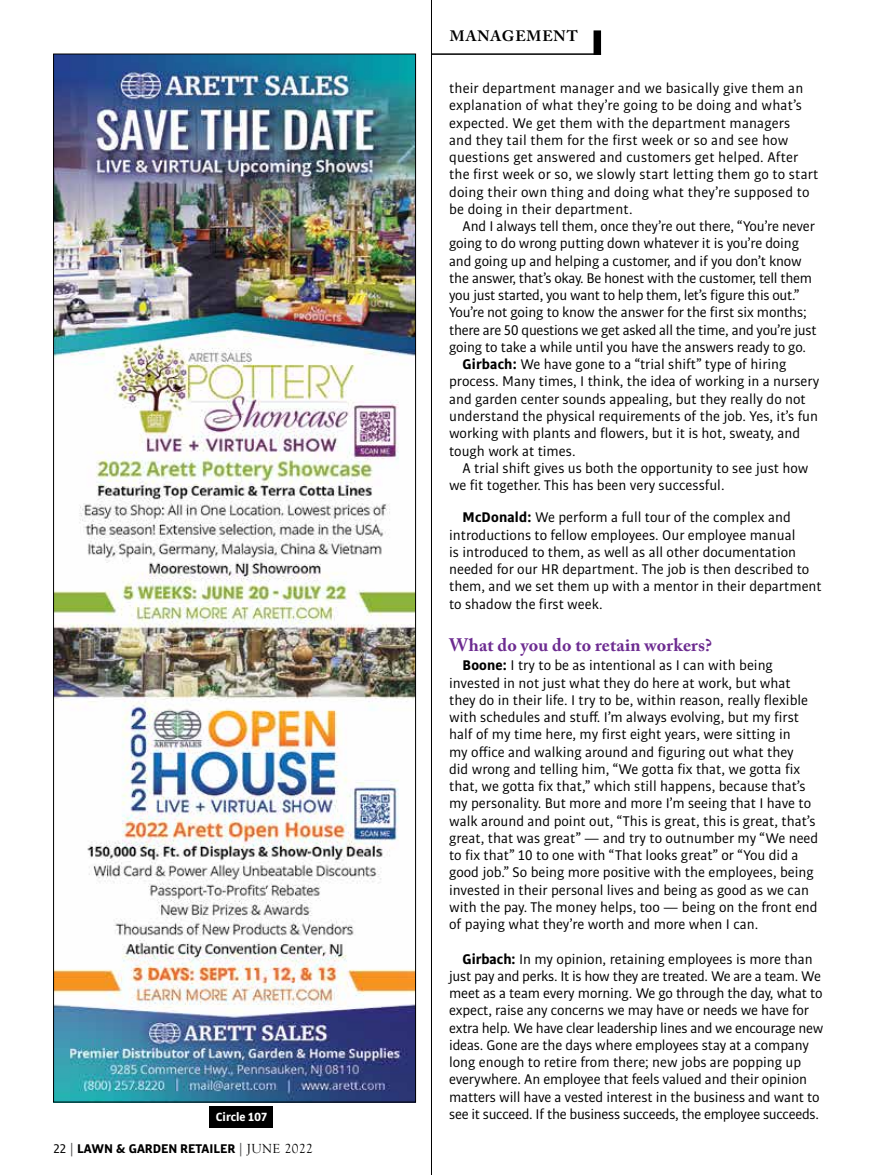
<style>
.page{position:relative;width:878px;height:1175px;background:#fff}
.page>*{position:absolute;margin:0;border:0;box-sizing:border-box;transform-origin:0 0}
.t1{font:700 18px "Adobe Caslon Pro";letter-spacing:.01em;color:#6d2c91}
.t2{font:15px/17.2px "Bulo";color:#000}
.t3{font:15px "Bulo";letter-spacing:-.02em;color:#000}
.t4{font:700 15px "Adobe Caslon Pro";letter-spacing:.065em;color:#000}
.t5{font:700 13.5px "Bulo";color:#000}
.t6{font:700 12.6px "Bulo";color:#fff}
.s1{font-weight:700}
.s2{font-weight:400}
.s3{font-weight:400;color:#4d4d4f}
.s4{font-family:"Goudy Old Style T";font-weight:400}
</style>
<div class="page">
<hr style="left:431px;top:53px;width:170px;height:2px;background:#000">
<div style="left:593px;top:30px;width:8px;height:25px;background:#000"></div>
<hr style="left:431px;top:0;width:1px;height:1174px;background:#000">
<img style="left:55px;top:56px;width:359px;height:1044px">
<div style="left:209px;top:1106px;width:64px;height:22px;background:#000"></div>
<p class="t4" style="left:450px;top:27px;width:129px">MANAGEMENT</p>
<p class="t2" style="left:449px;top:79px;width:371px">their department manager and we basically give them an explanation of what they’re going to be doing and what’s expected. We get them with the department managers<br>and they tail them for the first week or so and see how questions get answered and customers get helped. After the first week or so, we slowly start letting them go to start doing their own thing and doing what they’re supposed to be doing in their department.</p>
<p class="t2" style="left:462px;top:217px;width:354px">And I always tell them, once they’re out there, “You’re never</p>
<p class="t2" style="left:449px;top:235px;width:351px">going to do wrong putting down whatever it is you’re doing</p>
<p class="t2" style="left:449px;top:252px;width:354px">and going up and helping a customer, and if you don’t know</p>
<p class="t3" style="left:449px;top:269px;width:364px">the answer, that’s okay. Be honest with the customer, tell them</p>
<p class="t3" style="left:449px;top:286px;width:352px">you just started, you want to help them, let’s figure this out.”</p>
<p class="t2" style="left:449px;top:304px;width:359px">You’re not going to know the answer for the first six months;</p>
<p class="t3" style="left:449px;top:320px;width:369px">there are 50 questions we get asked all the time, and you’re just</p>
<p class="t2" style="left:449px;top:338px;width:358px">going to take a while until you have the answers ready to go.</p>
<p class="t2" style="left:462px;top:355px;width:325px"><span class="s1">Girbach:</span> We have gone to a “trial shift” type of hiring</p>
<p class="t2" style="left:449px;top:373px;width:372px">process. Many times, I think, the idea of working in a nursery</p>
<p class="t2" style="left:449px;top:390px;width:358px">and garden center sounds appealing, but they really do not</p>
<p class="t2" style="left:449px;top:407px;width:370px">understand the physical requirements of the job. Yes, it’s fun</p>
<p class="t2" style="left:449px;top:424px;width:352px">working with plants and flowers, but it is hot, sweaty, and</p>
<p class="t2" style="left:449px;top:442px;width:128px">tough work at times.</p>
<p class="t2" style="left:462px;top:459px;width:347px">A trial shift gives us both the opportunity to see just how</p>
<p class="t2" style="left:449px;top:476px;width:277px">we fit together. This has been very successful.</p>
<p class="t2" style="left:449px;top:508px;width:374px;text-indent:14px"><span class="s1">McDonald:</span> We perform a full tour of the complex and introductions to fellow employees. Our employee manual<br>is introduced to them, as well as all other documentation needed for our HR department. The job is then described to them, and we set them up with a mentor in their department to shadow the first week.</p>
<p class="t1" style="left:449px;top:634px;width:264px">What do you do to retain workers?</p>
<p class="t2" style="left:449px;top:656px;width:370px;text-indent:14px"><span class="s1">Boone:</span> I try to be as intentional as I can with being invested in not just what they do here at work, but what they do in their life. I try to be, within reason, really flexible with schedules and stuff. I’m always evolving, but my first half of my time here, my first eight years, were sitting in<br>my office and walking around and figuring out what they<br>did wrong and telling him, “We gotta fix that, we gotta fix that, we gotta fix that,” which still happens, because that’s my personality. But more and more I’m seeing that I have to walk around and point out, “This is great, this is great, that’s great, that was great” — and try to outnumber my “We need to fix that” 10 to one with “That looks great” or “You did a good job.” So being more positive with the employees, being invested in their personal lives and being as good as we can with the pay. The money helps, too — being on the front end of paying what they’re worth and more when I can.</p>
<p class="t2" style="left:449px;top:949px;width:376px;text-indent:14px"><span class="s1">Girbach:</span> In my opinion, retaining employees is more than just pay and perks. It is how they are treated. We are a team. We meet as a team every morning. We go through the day, what to expect, raise any concerns we may have or needs we have for extra help. We have clear leadership lines and we encourage new ideas. Gone are the days where employees stay at a company long enough to retire from there; new jobs are popping up everywhere. An employee that feels valued and their opinion matters will have a vested interest in the business and want to</p>
<p class="t6" style="left:216px;top:1109px;width:53px">Circle 107</p>
<p class="t3" style="left:449px;top:1104px;width:371px">see it succeed. If the business succeeds, the employee succeeds.</p>
<p class="t5" style="left:53px;top:1139px;width:261px"><span class="s2">22</span> <span class="s3">|</span> LAWN &amp; GARDEN RETAILER <span class="s3">|</span> <span class="s4">JUNE 2022</span></p>
</div>
